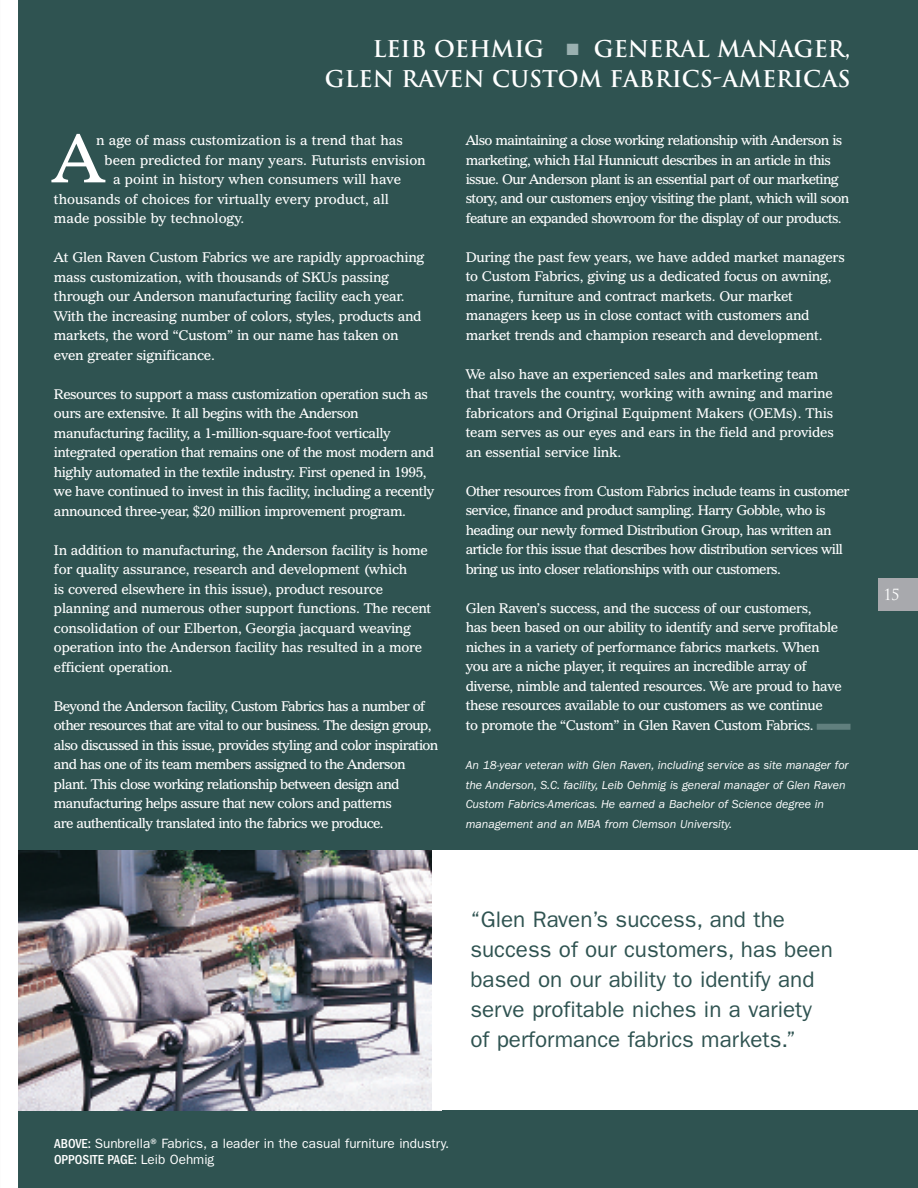
<style>
.page{position:relative;width:918px;height:1188px;background:#2f5351}
.page>*{position:absolute;margin:0;border:0;box-sizing:border-box;transform-origin:0 0}
.t1{font:67.5px "Imperial BT";color:#fff}
.t2{font:22.5px/30px "Franklin Gothic";color:#2f5351}
.t3{font:700 22.5px/30px "Trajan";color:#fff;text-align:right}
.t4{font:15px "Trajan";color:#fff}
.t5{font:13.5px/19.5px "Imperial BT";letter-spacing:-.03em;color:#fff}
.t6{font:13.5px/19.5px "Imperial BT";letter-spacing:-.01em;color:#fff}
.t7{font:13.5px "Imperial BT";color:#fff}
.t8{font:13.5px/16.2px "Franklin Gothic";color:#fff}
.t9{font:italic 12px/19.5px "Franklin Gothic";color:#fff}
.s1{font-family:"Universal Newswith Comm Pi";font-weight:400;color:#9ab0b0}
.s2{font-weight:500;font-stretch:condensed}
</style>
<div class="page">
<div style="left:878px;top:579px;width:40px;height:32px;background:#a8a9ad"></div>
<div style="left:817px;top:724px;width:33px;height:6px;background:#617f7e"></div>
<img style="left:18px;top:850px;width:414px;height:260px">
<div style="left:432px;top:850px;width:486px;height:260px;background:#fff"></div>
<div style="left:0;top:0;width:18px;height:1188px;background:#fff"></div>
<h2 class="t3" style="left:325px;top:35px;width:527px">LEIB OEHMIG <span class="s1">-</span> GENERAL MANAGER,<br>GLEN RAVEN CUSTOM FABRICS-AMERICAS</h2>
<h1 class="t1" style="left:53px;top:132px;width:52px">A</h1>
<p class="t7" style="left:96px;top:135px;width:308px">n age of mass customization is a trend that has</p>
<p class="t7" style="left:105px;top:154px;width:323px">been predicted for many years. Futurists envision</p>
<p class="t7" style="left:113px;top:174px;width:290px">a point in history when consumers will have</p>
<p class="t7" style="left:54px;top:193px;width:336px">thousands of choices for virtually every product, all</p>
<p class="t7" style="left:54px;top:213px;width:192px">made possible by technology.</p>
<p class="t5" style="left:54px;top:249px;width:372px">At Glen Raven Custom Fabrics we are rapidly approaching mass customization, with thousands of SKUs passing through our Anderson manufacturing facility each year.<br>With the increasing number of colors, styles, products and markets, the word “Custom” in our name has taken on even greater significance.</p>
<p class="t5" style="left:54px;top:385px;width:382px">Resources to support a mass customization operation such as ours are extensive. It all begins with the Anderson manufacturing facility, a 1-million-square-foot vertically integrated operation that remains one of the most modern and highly automated in the textile industry. First opened in 1995, we have continued to invest in this facility, including a recently announced three-year, $20 million improvement program.</p>
<p class="t5" style="left:54px;top:541px;width:379px">In addition to manufacturing, the Anderson facility is home for quality assurance, research and development (which<br>is covered elsewhere in this issue), product resource planning and numerous other support functions. The recent consolidation of our Elberton, Georgia jacquard weaving operation into the Anderson facility has resulted in a more efficient operation.</p>
<p class="t5" style="left:54px;top:697px;width:386px">Beyond the Anderson facility, Custom Fabrics has a number of other resources that are vital to our business. The design group, also discussed in this issue, provides styling and color inspiration and has one of its team members assigned to the Anderson plant. This close working relationship between design and manufacturing helps assure that new colors and patterns<br>are authentically translated into the fabrics we produce.</p>
<p class="t5" style="left:466px;top:132px;width:385px">Also maintaining a close working relationship with Anderson is marketing, which Hal Hunnicutt describes in an article in this issue. Our Anderson plant is an essential part of our marketing story, and our customers enjoy visiting the plant, which will soon feature an expanded showroom for the display of our products.</p>
<p class="t5" style="left:466px;top:249px;width:381px">During the past few years, we have added market managers to Custom Fabrics, giving us a dedicated focus on awning, marine, furniture and contract markets. Our market managers keep us in close contact with customers and market trends and champion research and development.</p>
<p class="t6" style="left:466px;top:366px;width:370px">We also have an experienced sales and marketing team that travels the country, working with awning and marine fabricators and Original Equipment Makers (OEMs). This team serves as our eyes and ears in the field and provides an essential service link.</p>
<p class="t5" style="left:466px;top:483px;width:385px">Other resources from Custom Fabrics include teams in customer service, finance and product sampling. Harry Gobble, who is heading our newly formed Distribution Group, has written an article for this issue that describes how distribution services will bring us into closer relationships with our customers.</p>
<p class="t5" style="left:466px;top:600px;width:377px">Glen Raven’s success, and the success of our customers,<br>has been based on our ability to identify and serve profitable niches in a variety of performance fabrics markets. When you are a niche player, it requires an incredible array of diverse, nimble and talented resources. We are proud to have these resources available to our customers as we continue<br>to promote the “Custom” in Glen Raven Custom Fabrics.</p>
<p class="t9" style="left:466px;top:756px;width:384px">An 18-year veteran with Glen Raven, including service as site manager for the Anderson, S.C. facility, Leib Oehmig is general manager of Glen Raven Custom Fabrics-Americas. He earned a Bachelor of Science degree in management and an MBA from Clemson University.</p>
<h2 class="t2" style="left:470px;top:906px;width:364px">“Glen Raven’s success, and the success of our customers, has been based on our ability to identify and serve profitable niches in a variety of performance fabrics markets.”</h2>
<p class="t8" style="left:54px;top:1136px;width:397px"><span class="s2">ABOVE:</span> Sunbrella®Fabrics, a leader in the casual furniture industry.<br><span class="s2">OPPOSITE PAGE:</span> Leib Oehmig</p>
<p class="t4" style="left:884px;top:586px;width:17px">15</p>
</div>
